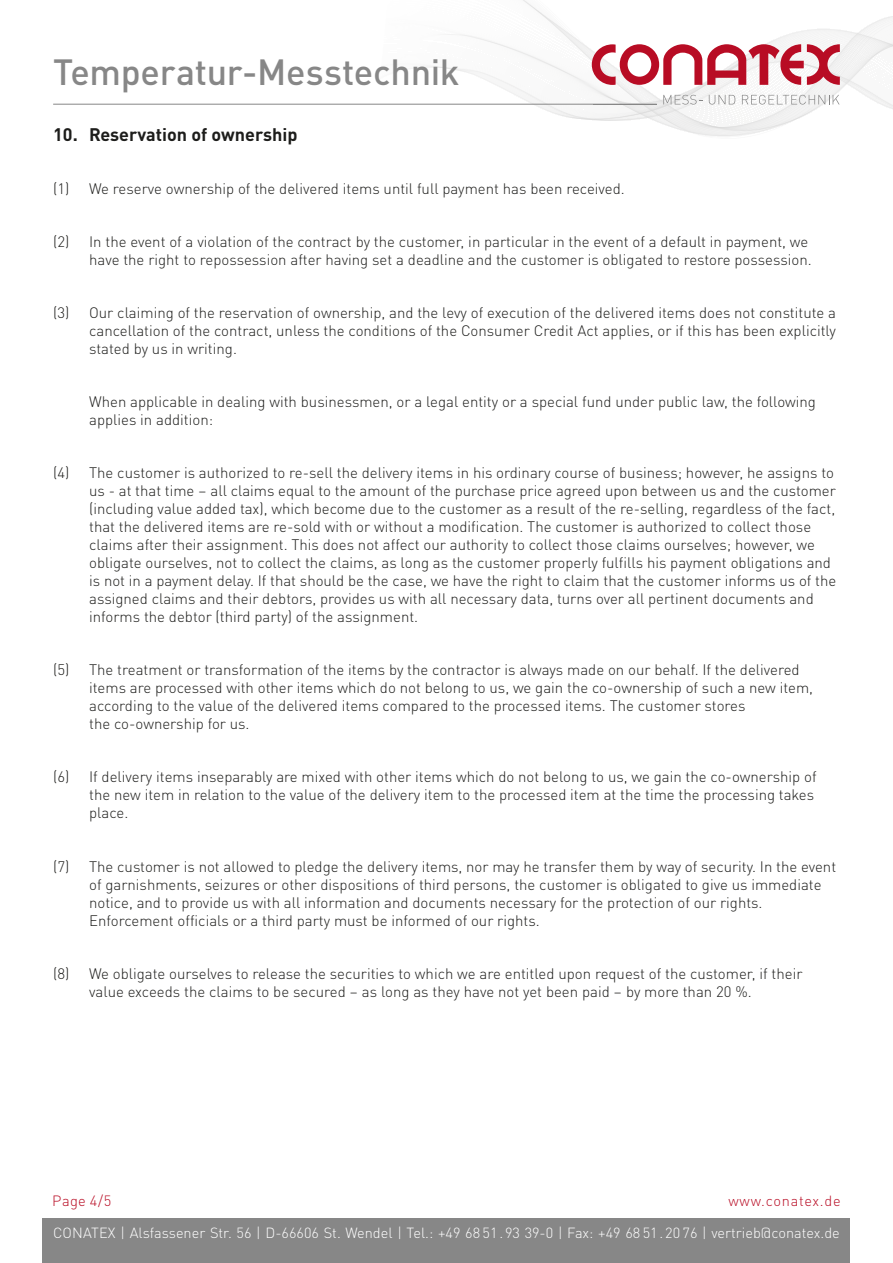
<style>
.page{position:relative;width:893px;height:1263px;background:#fff}
.page>*{position:absolute;margin:0;border:0;box-sizing:border-box;transform-origin:0 0}
.t1{font:500 36px "DINOT";letter-spacing:-.01em;color:#878787}
.t2{font:700 18px "DINOT";color:#1d1d1b}
.t3{font:300 15px/18px "DINOT";color:#1d1d1b}
.t4{font:300 14.7px "DINOT";color:#b80c24}
.t5{font:300 14.55px "DINOT";color:#fff}
.t6{font:300 14.55px "DINOT";letter-spacing:.05em;color:#b80c24}
</style>
<div class="page">
<svg style="left:523px;top:0;width:370px;height:136px"></svg>
<svg style="left:380px;top:23px;width:513px;height:99px"></svg>
<hr style="left:53px;top:104px;width:604px;height:1px;background:#878787">
<div style="left:43px;top:1218px;width:807px;height:45px;background:#878787"></div>
<h1 class="t1" style="left:53px;top:44px;width:408px">Temperatur-Messtechnik</h1>
<p class="t2" style="left:53px;top:121px;width:246px">10. Reservation of ownership</p>
<p class="t3" style="left:53px;top:179px;width:573px">(1) We reserve ownership of the delivered items until full payment has been received.</p>
<p class="t3" style="left:53px;top:232px;width:760px;text-align:right">(2) In the event of a violation of the contract by the customer, in particular in the event of a default in payment, we have the right to repossession after having set a deadline and the customer is obligated to restore possession.</p>
<p class="t3" style="left:89px;top:303px;width:748px;text-align:justify;text-indent:-36px">(3) Our claiming of the reservation of ownership, and the levy of execution of the delivered items does not constitute a cancellation of the contract, unless the conditions of the Consumer Credit Act applies, or if this has been explicitly stated by us in writing.</p>
<p class="t3" style="left:89px;top:392px;width:728px">When applicable in dealing with businessmen, or a legal entity or a special fund under public law, the following applies in addition:</p>
<p class="t3" style="left:89px;top:463px;width:749px;text-indent:-36px">(4) The customer is authorized to re-sell the delivery items in his ordinary course of business; however, he assigns to us - at that time – all claims equal to the amount of the purchase price agreed upon between us and the customer (including value added tax), which become due to the customer as a result of the re-selling, regardless of the fact, that the delivered items are re-sold with or without a modification. The customer is authorized to collect those claims after their assignment. This does not affect our authority to collect those claims ourselves; however, we obligate ourselves, not to collect the claims, as long as the customer properly fulfills his payment obligations and is not in a payment delay. If that should be the case, we have the right to claim that the customer informs us of the assigned claims and their debtors, provides us with all necessary data, turns over all pertinent documents and informs the debtor (third party) of the assignment.</p>
<p class="t3" style="left:89px;top:660px;width:725px;text-indent:-36px">(5) The treatment or transformation of the items by the contractor is always made on our behalf. If the delivered items are processed with other items which do not belong to us, we gain the co-ownership of such a new item, according to the value of the delivered items compared to the processed items. The customer stores<br>the co-ownership for us.</p>
<p class="t3" style="left:89px;top:767px;width:729px;text-indent:-36px">(6) If delivery items inseparably are mixed with other items which do not belong to us, we gain the co-ownership of the new item in relation to the value of the delivery item to the processed item at the time the processing takes place.</p>
<p class="t3" style="left:89px;top:856px;width:748px;text-indent:-36px">(7) The customer is not allowed to pledge the delivery items, nor may he transfer them by way of security. In the event of garnishments, seizures or other dispositions of third persons, the customer is obligated to give us immediate notice, and to provide us with all information and documents necessary for the protection of our rights.<br>Enforcement officials or a third party must be informed of our rights.</p>
<p class="t3" style="left:89px;top:963px;width:715px;text-indent:-36px">(8) We obligate ourselves to release the securities to which we are entitled upon request of the customer, if their value exceeds the claims to be secured – as long as they have not yet been paid – by more than 20 %.</p>
<p class="t4" style="left:52px;top:1189px;width:61px">Page 4/5</p>
<p class="t6" style="left:728px;top:1189px;width:114px">www.conatex.de</p>
<p class="t5" style="left:53px;top:1222px;width:788px">CONATEX | Alsfassener Str. 56 | D-66606 St. Wendel | Tel.: +49 68 51.93 39-0 | Fax: +49 68 51.20 76 | vertrieb@conatex.de</p>
</div>
